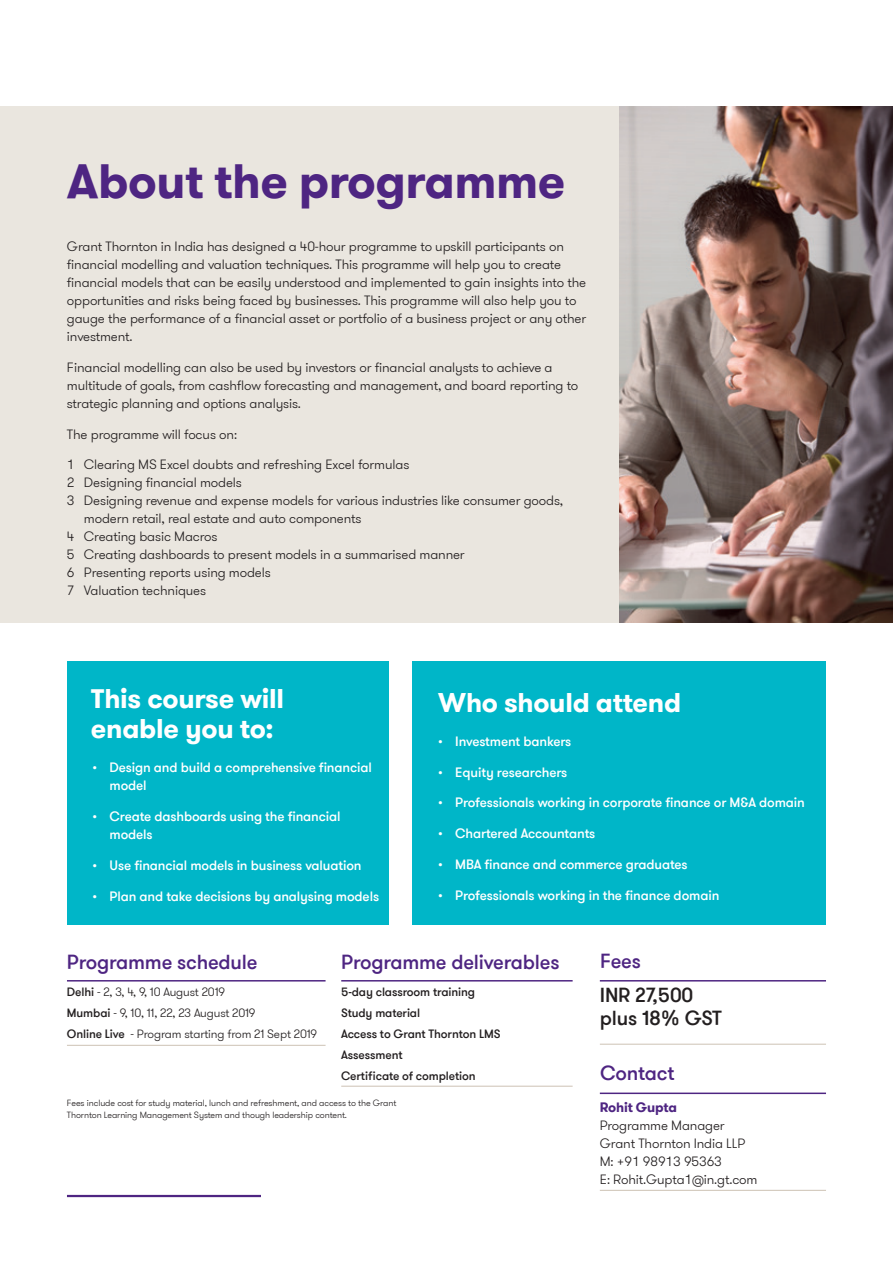
<style>
.page{position:relative;width:893px;height:1263px;background:#fff}
.page>*{position:absolute;margin:0;border:0;box-sizing:border-box;transform-origin:0 0}
.t1{font:700 48px "GT Walsheim Pro";letter-spacing:-.01em;color:#4e2582}
.t2{font:700 27px "GT Walsheim Pro";letter-spacing:-.01em;color:#fff}
.t3{font:500 20.25px "GT Walsheim Pro";letter-spacing:-.01em;color:#4e2582}
.t4{font:500 20.25px/22.5px "GT Walsheim Pro";letter-spacing:-.01em;color:#231f20}
.t5{font:300 13.5px/18px "GT Walsheim Pro";letter-spacing:-.01em;color:#231f20}
.t6{font:500 13.5px/18px "GT Walsheim Pro";letter-spacing:-.01em;color:#fff}
.t7{font:700 13.5px "GT Walsheim Pro";letter-spacing:-.01em;color:#4e2582}
.t8{font:300 12px/21px "GT Walsheim Pro";letter-spacing:-.01em;color:#231f20}
.t9{font:500 12px/21px "GT Walsheim Pro";letter-spacing:-.01em;color:#231f20}
.t10{font:300 9px/12px "GT Walsheim Pro";letter-spacing:-.01em;color:#231f20}
.s1{font-weight:500}
</style>
<div class="page">
<div style="left:0;top:106px;width:893px;height:517px;background:#eae6df"></div>
<div style="left:67px;top:661px;width:322px;height:263px;background:#00b6c8"></div>
<div style="left:413px;top:661px;width:413px;height:263px;background:#00b6c8"></div>
<hr style="left:67px;top:980px;width:259px;height:1px;background:#4e2582">
<hr style="left:67px;top:1045px;width:259px;height:1px;background:#cdc2b4">
<hr style="left:341px;top:980px;width:232px;height:1px;background:#4e2582">
<hr style="left:341px;top:1086px;width:232px;height:1px;background:#cdc2b4">
<hr style="left:600px;top:980px;width:226px;height:1px;background:#4e2582">
<hr style="left:600px;top:1044px;width:226px;height:1px;background:#cdc2b4">
<hr style="left:600px;top:1092px;width:226px;height:2px;background:#4e2582">
<hr style="left:600px;top:1190px;width:226px;height:1px;background:#cdc2b4">
<img style="left:619px;top:106px;width:274px;height:517px">
<hr style="left:67px;top:1195px;width:194px;height:2px;background:#4e2582">
<h1 class="t1" style="left:67px;top:150px;width:500px">About the programme</h1>
<p class="t5" style="left:67px;top:238px;width:521px">Grant Thornton in India has designed a 40-hour programme to upskill participants on financial modelling and valuation techniques. This programme will help you to create financial models that can be easily understood and implemented to gain insights into the opportunities and risks being faced by businesses. This programme will also help you to gauge the performance of a financial asset or portfolio of a business project or any other investment.</p>
<p class="t5" style="left:67px;top:358px;width:513px">Financial modelling can also be used by investors or financial analysts to achieve a multitude of goals, from cashflow forecasting and management, and board reporting to strategic planning and options analysis.</p>
<p class="t5" style="left:67px;top:425px;width:172px">The programme will focus on:</p>
<p class="t5" style="left:67px;top:456px;width:344px">1 Clearing MS Excel doubts and refreshing Excel formulas</p>
<p class="t5" style="left:67px;top:474px;width:177px">2 Designing financial models</p>
<p class="t5" style="left:67px;top:492px;width:498px">3 Designing revenue and expense models for various industries like consumer goods,</p>
<p class="t5" style="left:84px;top:510px;width:279px">modern retail, real estate and auto components</p>
<p class="t5" style="left:67px;top:528px;width:152px">4 Creating basic Macros</p>
<p class="t5" style="left:67px;top:546px;width:399px">5 Creating dashboards to present models in a summarised manner</p>
<p class="t5" style="left:67px;top:564px;width:205px">6 Presenting reports using models</p>
<p class="t5" style="left:67px;top:582px;width:141px">7 Valuation techniques</p>
<h2 class="t2" style="left:91px;top:681px;width:195px">This course will</h2>
<h2 class="t2" style="left:438px;top:684px;width:244px">Who should attend</h2>
<h2 class="t2" style="left:91px;top:711px;width:184px">enable you to:</h2>
<p class="t6" style="left:438px;top:732px;width:135px">• Investment bankers</p>
<p class="t6" style="left:438px;top:763px;width:131px">• Equity researchers</p>
<p class="t6" style="left:438px;top:794px;width:368px">• Professionals working in corporate finance or M&amp;A domain</p>
<p class="t6" style="left:438px;top:825px;width:159px">• Chartered Accountants</p>
<p class="t6" style="left:438px;top:855px;width:251px">• MBA finance and commerce graduates</p>
<p class="t6" style="left:438px;top:886px;width:283px">• Professionals working in the finance domain</p>
<p class="t6" style="left:110px;top:759px;width:264px;text-indent:-17px">• Design and build a comprehensive financial model</p>
<p class="t6" style="left:110px;top:808px;width:233px;text-indent:-17px">• Create dashboards using the financial models</p>
<p class="t6" style="left:93px;top:856px;width:271px">• Use financial models in business valuation</p>
<p class="t6" style="left:93px;top:887px;width:288px">• Plan and take decisions by analysing models</p>
<h3 class="t3" style="left:67px;top:949px;width:192px">Programme schedule</h3>
<h3 class="t3" style="left:341px;top:949px;width:220px">Programme deliverables</h3>
<h3 class="t3" style="left:600px;top:948px;width:42px">Fees</h3>
<p class="t8" style="left:67px;top:982px;width:252px"><span class="s1">Delhi</span> - 2, 3, 4, 9, 10 August 2019<br><span class="s1">Mumbai</span> - 9, 10, 11, 22, 23 August 2019<br><span class="s1">Online Live</span> - Program starting from 21 Sept 2019</p>
<p class="t9" style="left:341px;top:982px;width:161px">5-day classroom training<br>Study material<br>Access to Grant Thornton LMS<br>Assessment<br>Certificate of completion</p>
<h3 class="t4" style="left:600px;top:984px;width:124px">INR 27,500 plus 18% GST</h3>
<p class="t7" style="left:600px;top:1099px;width:79px">Rohit Gupta</p>
<p class="t5" style="left:600px;top:1117px;width:159px">Programme Manager<br>Grant Thornton India LLP<br>M: +91 98913 95363<br>E: Rohit.Gupta1@in.gt.com</p>
<h3 class="t3" style="left:600px;top:1061px;width:76px">Contact</h3>
<p class="t10" style="left:67px;top:1096px;width:331px">Fees include cost for study material, lunch and refreshment, and access to the Grant<br>Thornton Learning Management System and though leadership content.</p>
</div>
